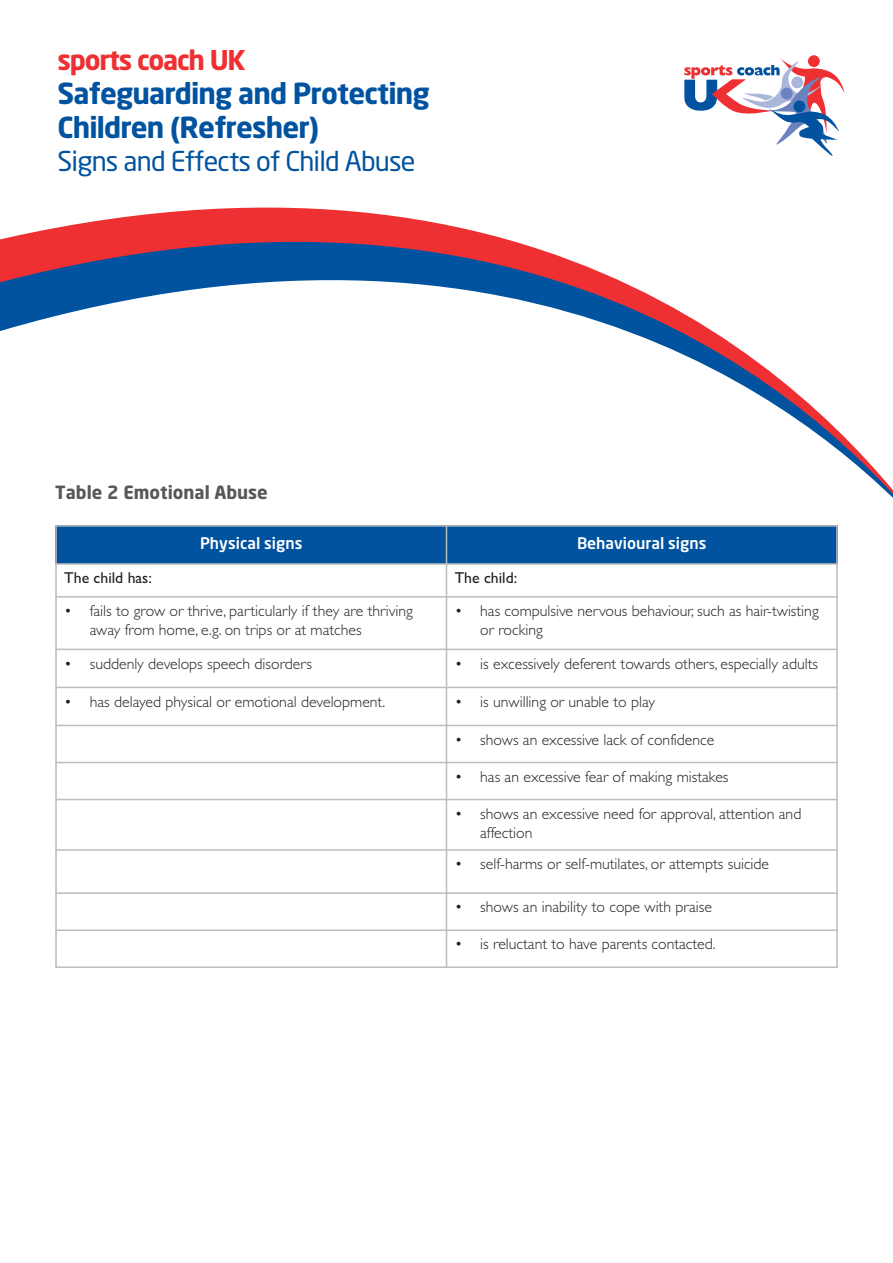
<style>
.page{position:relative;width:893px;height:1263px;background:#fff}
.page>*{position:absolute;margin:0;border:0;box-sizing:border-box;transform-origin:0 0}
.t1{font:700 28.65px/34.3px "Neo Sans";letter-spacing:-.03em;color:#0153a0}
.t2{font:27px "Neo Sans";letter-spacing:-.03em;color:#0153a0}
.t3{font:700 26.85px "Neo Sans";letter-spacing:-.045em;color:#ee3032}
.t4{font:700 18px "Neo Sans";color:#57585a}
.t5{font:300 15.75px/18.9px "Gill Sans";color:#231f20}
.t6{font:500 15.75px "Neo Sans";color:#fff}
.t7{font:15.75px "Gill Sans";color:#231f20}
</style>
<div class="page">
<svg style="left:0;top:208px;width:893px;height:290px"></svg>
<svg style="left:808px;top:55px;width:12px;height:12px"></svg>
<svg style="left:684px;top:58px;width:161px;height:98px"></svg>
<div style="left:55px;top:525px;width:391px;height:39px;background:#0153a0"></div>
<div style="left:446px;top:525px;width:392px;height:39px;background:#0153a0"></div>
<hr style="left:55px;top:525px;width:2px;height:443px;background:#bcbdc0">
<hr style="left:446px;top:525px;width:1px;height:443px;background:#bcbdc0">
<hr style="left:836px;top:525px;width:2px;height:443px;background:#bcbdc0">
<hr style="left:55px;top:525px;width:783px;height:2px;background:#bcbdc0">
<hr style="left:55px;top:563px;width:783px;height:2px;background:#bcbdc0">
<hr style="left:55px;top:596px;width:783px;height:2px;background:#bcbdc0">
<hr style="left:55px;top:649px;width:783px;height:1px;background:#bcbdc0">
<hr style="left:55px;top:687px;width:783px;height:1px;background:#bcbdc0">
<hr style="left:55px;top:725px;width:783px;height:1px;background:#bcbdc0">
<hr style="left:55px;top:762px;width:783px;height:1px;background:#bcbdc0">
<hr style="left:55px;top:799px;width:783px;height:1px;background:#bcbdc0">
<hr style="left:55px;top:849px;width:783px;height:2px;background:#bcbdc0">
<hr style="left:55px;top:892px;width:783px;height:2px;background:#bcbdc0">
<hr style="left:55px;top:929px;width:783px;height:2px;background:#bcbdc0">
<hr style="left:55px;top:966px;width:783px;height:2px;background:#bcbdc0">
<h3 class="t3" style="left:58px;top:43px;width:190px">sports coach UK</h3>
<h1 class="t1" style="left:58px;top:75px;width:374px">Safeguarding and Protecting<br>Children (Refresher)</h1>
<h2 class="t2" style="left:58px;top:144px;width:360px">Signs and Effects of Child Abuse</h2>
<p class="t4" style="left:55px;top:481px;width:214px">Table 2 Emotional Abuse</p>
<p class="t6" style="left:200px;top:534px;width:104px">Physical signs</p>
<p class="t6" style="left:577px;top:534px;width:131px">Behavioural signs</p>
<p class="t7" style="left:64px;top:568px;width:89px">The child has:</p>
<p class="t7" style="left:455px;top:568px;width:64px">The child:</p>
<p class="t5" style="left:90px;top:601px;width:325px;text-indent:-25px">• fails to grow or thrive, particularly if they are thriving away from home, e.g. on trips or at matches</p>
<p class="t5" style="left:480px;top:601px;width:340px;text-indent:-26px">• has compulsive nervous behaviour, such as hair-twisting or rocking</p>
<p class="t5" style="left:64px;top:654px;width:249px">• suddenly develops speech disorders</p>
<p class="t5" style="left:455px;top:654px;width:365px">• is excessively deferent towards others, especially adults</p>
<p class="t5" style="left:64px;top:692px;width:322px">• has delayed physical or emotional development.</p>
<p class="t5" style="left:455px;top:692px;width:202px">• is unwilling or unable to play</p>
<p class="t5" style="left:455px;top:730px;width:261px">• shows an excessive lack of confidence</p>
<p class="t5" style="left:455px;top:767px;width:275px">• has an excessive fear of making mistakes</p>
<p class="t5" style="left:480px;top:804px;width:323px;text-indent:-25px">• shows an excessive need for approval, attention and affection</p>
<p class="t5" style="left:455px;top:854px;width:316px">• self-harms or self-mutilates, or attempts suicide</p>
<p class="t5" style="left:455px;top:897px;width:259px">• shows an inability to cope with praise</p>
<p class="t5" style="left:455px;top:934px;width:262px">• is reluctant to have parents contacted.</p>
</div>
